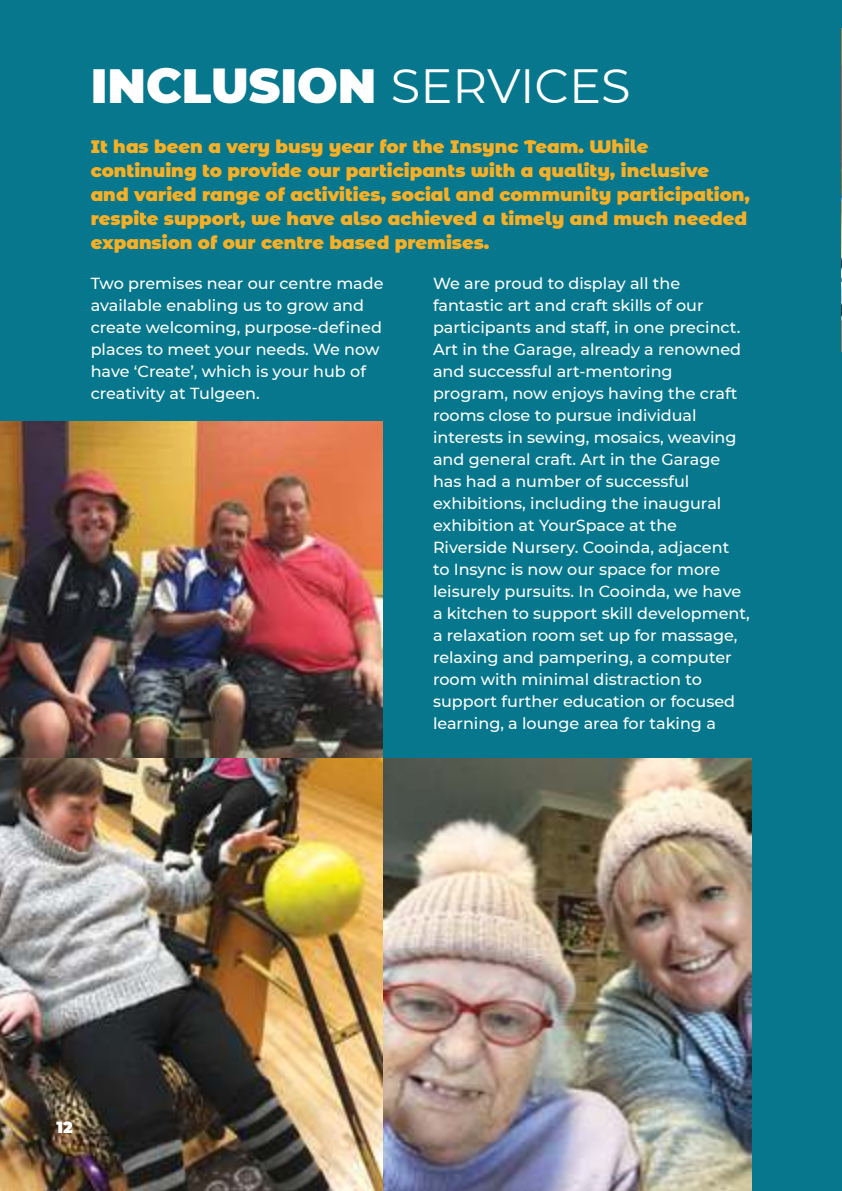
<style>
.page{position:relative;width:842px;height:1191px;background:#06778c}
.page>*{position:absolute;margin:0;border:0;box-sizing:border-box;transform-origin:0 0}
.t1{font:900 48px "Montserrat";color:#fff}
.t2{font:900 18px/24px "Montserrat Alternates";color:#f7af26}
.t3{font:500 16px/22px "Montserrat";color:#fff}
.t4{font:900 16px "Montserrat Alternates";color:#fff}
.s1{font-weight:400}
</style>
<div class="page">
<img style="left:0;top:421px;width:383px;height:337px">
<img style="left:0;top:758px;width:751px;height:433px">
<img style="left:841px;top:28px;width:1px;height:324px">
<h1 class="t1" style="left:91px;top:50px;width:541px">INCLUSION <span class="s1">SERVICES</span></h1>
<p class="t2" style="left:91px;top:133px;width:661px">It has been a very busy year for the Insync Team. While continuing to provide our participants with a quality, inclusive and varied range of activities, social and community participation, respite support, we have also achieved a timely and much needed expansion of our centre based premises.</p>
<p class="t3" style="left:91px;top:271px;width:294px">Two premises near our centre made available enabling us to grow and create welcoming, purpose-defined places to meet your needs. We now have ‘Create’, which is your hub of creativity at Tulgeen.</p>
<p class="t3" style="left:433px;top:273px;width:318px">We are proud to display all the fantastic art and craft skills of our participants and staff, in one precinct.<br>Art in the Garage, already a renowned and successful art-mentoring program, now enjoys having the craft rooms close to pursue individual interests in sewing, mosaics, weaving and general craft. Art in the Garage has had a number of successful exhibitions, including the inaugural exhibition at YourSpace at the Riverside Nursery. Cooinda, adjacent<br>to Insync is now our space for more leisurely pursuits. In Cooinda, we have a kitchen to support skill development, a relaxation room set up for massage, relaxing and pampering, a computer room with minimal distraction to support further education or focused learning, a lounge area for taking a</p>
<p class="t4" style="left:56px;top:1120px;width:18px">12</p>
</div>
